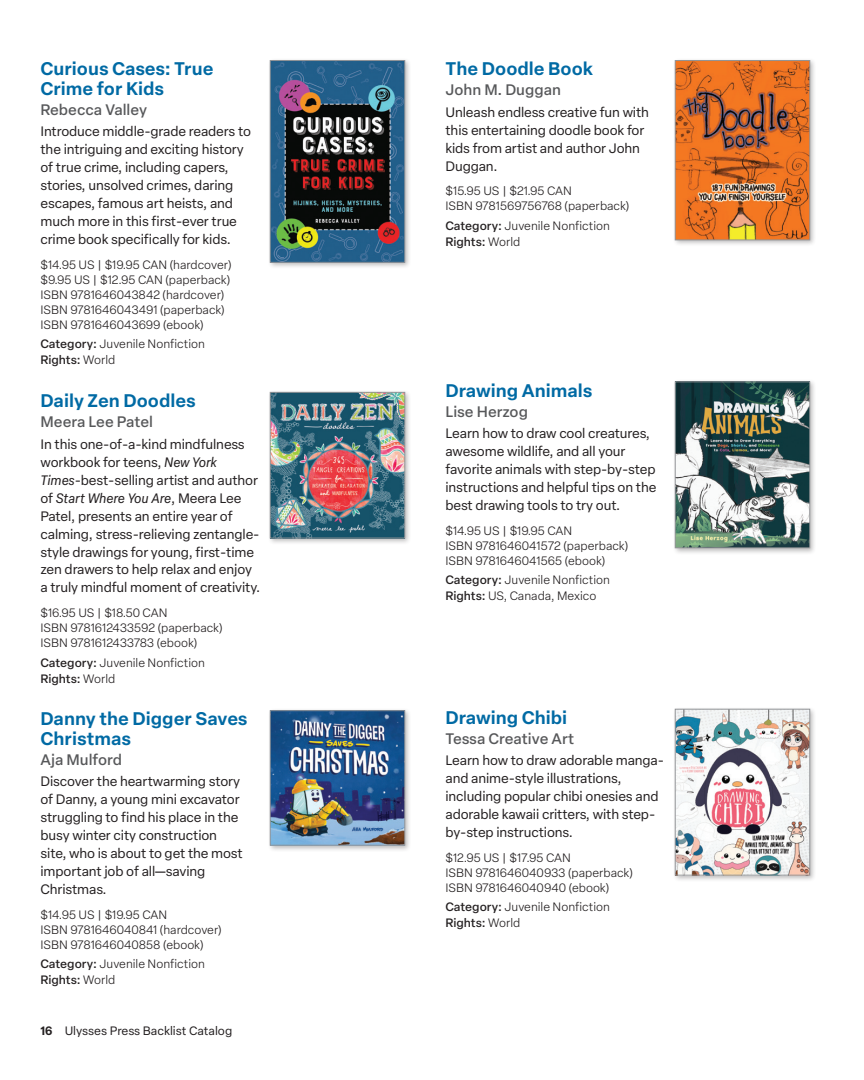
<style>
.page{position:relative;width:864px;height:1080px;background:#fff}
.page>*{position:absolute;margin:0;border:0;box-sizing:border-box;transform-origin:0 0}
.t1{font:600 18px/19.5px "Elza Text";color:#006aa4}
.t2{font:500 15px "Elza Text";color:#57585a}
.t3{font:13.5px/18px "Elza Text";letter-spacing:-.01em;color:#231f20}
.t4{font:300 12px/15px "Elza Text";color:#231f20}
.t5{font:12px "Elza Text";color:#231f20}
.s1{font-weight:500}
.s2{font-style:italic}
.s3{font-weight:600}
</style>
<div class="page">
<div style="left:267px;top:58px;width:145px;height:211px;background:#231f20;opacity:.3"></div>
<img style="left:272px;top:62px;width:131px;height:199px">
<div style="left:270px;top:60px;width:135px;height:203px;border:1px solid #939598"></div>
<div style="left:267px;top:390px;width:145px;height:155px;background:#231f20;opacity:.3"></div>
<img style="left:272px;top:394px;width:131px;height:142px">
<div style="left:270px;top:392px;width:135px;height:146px;border:1px solid #939598"></div>
<div style="left:267px;top:708px;width:145px;height:144px;background:#231f20;opacity:.3"></div>
<img style="left:272px;top:712px;width:131px;height:131px">
<div style="left:270px;top:710px;width:135px;height:135px;border:1px solid #939598"></div>
<div style="left:672px;top:58px;width:145px;height:189px;background:#231f20;opacity:.3"></div>
<img style="left:677px;top:62px;width:131px;height:176px">
<div style="left:675px;top:60px;width:135px;height:180px;border:1px solid #939598"></div>
<div style="left:672px;top:379px;width:145px;height:176px;background:#231f20;opacity:.3"></div>
<img style="left:677px;top:384px;width:131px;height:162px">
<div style="left:675px;top:382px;width:135px;height:166px;border:1px solid #939598"></div>
<div style="left:672px;top:706px;width:145px;height:176px;background:#231f20;opacity:.3"></div>
<img style="left:677px;top:711px;width:131px;height:162px">
<div style="left:675px;top:709px;width:135px;height:166px;border:1px solid #939598"></div>
<h1 class="t1" style="left:40px;top:58px;width:175px">Curious Cases: True<br>Crime for Kids</h1>
<p class="t2" style="left:40px;top:98px;width:108px">Rebecca Valley</p>
<p class="t3" style="left:40px;top:122px;width:212px">Introduce middle-grade readers to the intriguing and exciting history of true crime, including capers, stories, unsolved crimes, daring escapes, famous art heists, and much more in this first-ever true crime book specifically for kids.</p>
<p class="t4" style="left:40px;top:257px;width:192px">$14.95 US | $19.95 CAN (hardcover) $9.95 US | $12.95 CAN (paperback)<br>ISBN 9781646043842 (hardcover)<br>ISBN 9781646043491 (paperback)<br>ISBN 9781646043699 (ebook)</p>
<p class="t4" style="left:40px;top:335px;width:166px;line-height:16px"><span class="s1">Category:</span> Juvenile Nonfiction<br><span class="s1">Rights:</span> World</p>
<h1 class="t1" style="left:40px;top:390px;width:157px">Daily Zen Doodles</h1>
<p class="t2" style="left:40px;top:411px;width:114px">Meera Lee Patel</p>
<p class="t3" style="left:40px;top:434px;width:221px">In this one-of-a-kind mindfulness workbook for teens, <span class="s2">New York Times</span>-best-selling artist and author of <span class="s2">Start Where You Are</span>, Meera Lee Patel, presents an entire year of calming, stress-relieving zentangle&shy;style drawings for young, first-time zen drawers to help relax and enjoy a truly mindful moment of creativity.</p>
<p class="t4" style="left:40px;top:605px;width:183px">$16.95 US | $18.50 CAN<br>ISBN 9781612433592 (paperback)<br>ISBN 9781612433783 (ebook)</p>
<p class="t4" style="left:40px;top:654px;width:166px;line-height:16px"><span class="s1">Category:</span> Juvenile Nonfiction<br><span class="s1">Rights:</span> World</p>
<h1 class="t1" style="left:40px;top:708px;width:209px">Danny the Digger Saves<br>Christmas</h1>
<p class="t2" style="left:40px;top:748px;width:83px">Aja Mulford</p>
<p class="t3" style="left:40px;top:772px;width:204px">Discover the heartwarming story of Danny, a young mini excavator struggling to find his place in the busy winter city construction site, who is about to get the most important job of all—saving<br>Christmas.</p>
<p class="t4" style="left:40px;top:907px;width:183px">$14.95 US | $19.95 CAN<br>ISBN 9781646040841 (hardcover)<br>ISBN 9781646040858 (ebook)</p>
<p class="t4" style="left:40px;top:956px;width:166px;line-height:16px"><span class="s1">Category:</span> Juvenile Nonfiction<br><span class="s1">Rights:</span> World</p>
<p class="t5" style="left:40px;top:1021px;width:193px"><span class="s3">16</span> Ulysses Press Backlist Catalog</p>
<h1 class="t1" style="left:446px;top:58px;width:149px">The Doodle Book</h1>
<p class="t2" style="left:446px;top:79px;width:117px">John M. Duggan</p>
<p class="t3" style="left:446px;top:102px;width:205px">Unleash endless creative fun with this entertaining doodle book for kids from artist and author John<br>Duggan.</p>
<p class="t4" style="left:446px;top:183px;width:185px">$15.95 US | $21.95 CAN<br>ISBN 9781569756768 (paperback)</p>
<p class="t4" style="left:446px;top:217px;width:166px;line-height:16px"><span class="s1">Category:</span> Juvenile Nonfiction<br><span class="s1">Rights:</span> World</p>
<h1 class="t1" style="left:446px;top:380px;width:149px">Drawing Animals</h1>
<p class="t2" style="left:446px;top:400px;width:84px">Lise Herzog</p>
<p class="t3" style="left:446px;top:424px;width:212px">Learn how to draw cool creatures, awesome wildlife, and all your favorite animals with step-by-step instructions and helpful tips on the best drawing tools to try out.</p>
<p class="t4" style="left:446px;top:522px;width:184px">$14.95 US | $19.95 CAN<br>ISBN 9781646041572 (paperback)<br>ISBN 9781646041565 (ebook)</p>
<p class="t4" style="left:446px;top:571px;width:166px;line-height:16px"><span class="s1">Category:</span> Juvenile Nonfiction<br><span class="s1">Rights:</span> US, Canada, Mexico</p>
<h1 class="t1" style="left:446px;top:707px;width:123px">Drawing Chibi</h1>
<p class="t2" style="left:446px;top:727px;width:130px">Tessa Creative Art</p>
<p class="t3" style="left:446px;top:751px;width:220px">Learn how to draw adorable manga&shy;and anime-style illustrations, including popular chibi onesies and adorable kawaii critters, with step&shy;by-step instructions.</p>
<p class="t4" style="left:446px;top:850px;width:189px">$12.95 US | $17.95 CAN<br>ISBN 9781646040933 (paperback)<br>ISBN 9781646040940 (ebook)</p>
<p class="t4" style="left:446px;top:899px;width:166px;line-height:16px"><span class="s1">Category:</span> Juvenile Nonfiction<br><span class="s1">Rights:</span> World</p>
</div>
